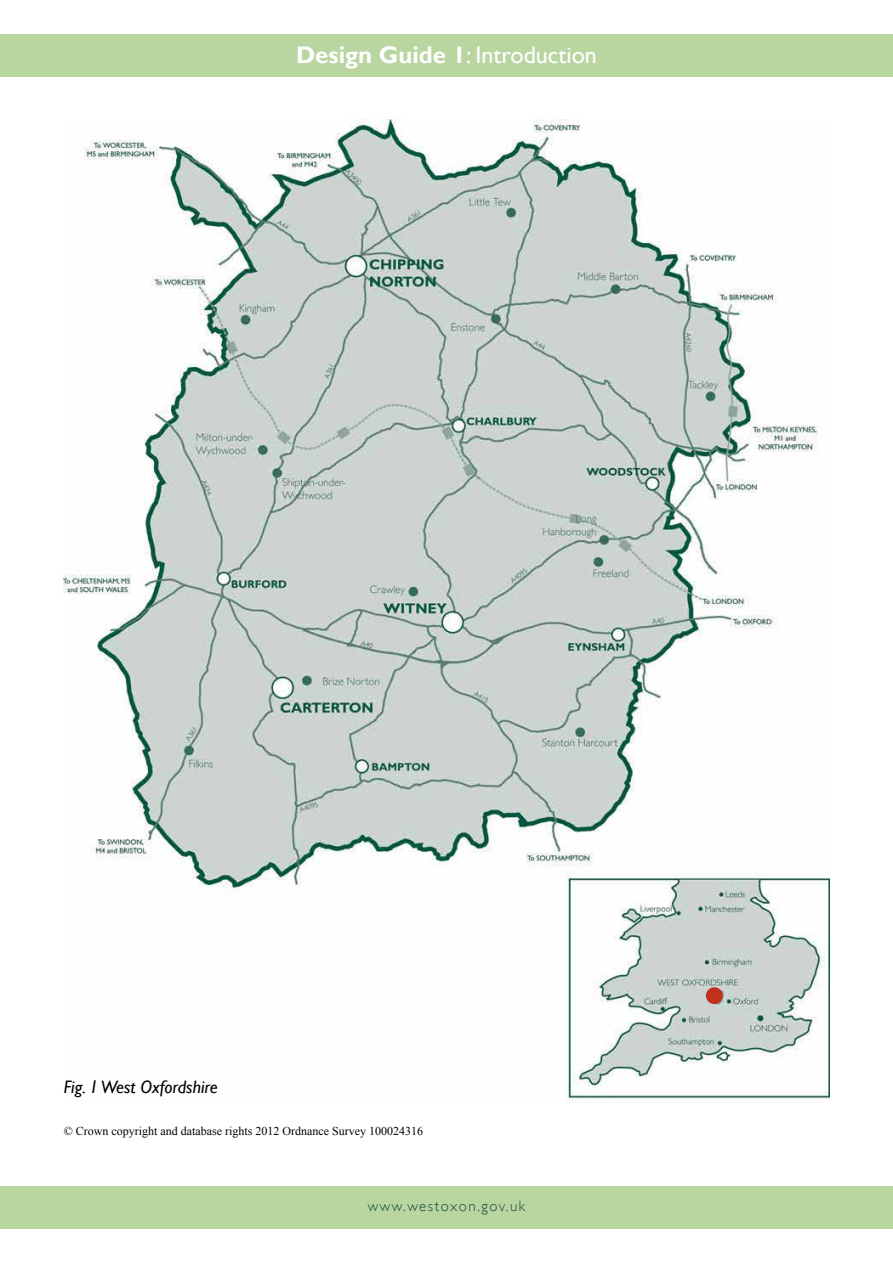
<style>
.page{position:relative;width:893px;height:1263px;background:#fff}
.page>*{position:absolute;margin:0;border:0;box-sizing:border-box;transform-origin:0 0}
.t1{font:24px "Gill Sans";color:#fff}
.t2{font:italic 18px "Gill Sans";color:#000}
.t3{font:300 15px "Gill Sans";letter-spacing:.1em;color:#174c38}
.t4{font:12px "Times New Roman";color:#000}
.s1{font-weight:700}
</style>
<div class="page">
<img style="left:64px;top:119px;width:765px;height:982px">
<div style="left:706px;top:987px;width:17px;height:17px;background:#bf311a;border-radius:50%"></div>
<div style="left:0;top:34px;width:893px;height:43px;background:#b9d5a0"></div>
<div style="left:0;top:1186px;width:893px;height:43px;background:#b9d5a0"></div>
<h1 class="t1" style="left:296px;top:41px;width:302px"><span class="s1">Design Guide 1</span>: Introduction</h1>
<h2 class="t2" style="left:64px;top:1077px;width:156px">Fig. 1 West Oxfordshire</h2>
<p class="t4" style="left:64px;top:1123px;width:361px">© Crown copyright and database rights 2012 Ordnance Survey 100024316</p>
<p class="t3" style="left:368px;top:1197px;width:159px">www.westoxon.gov.uk</p>
</div>
